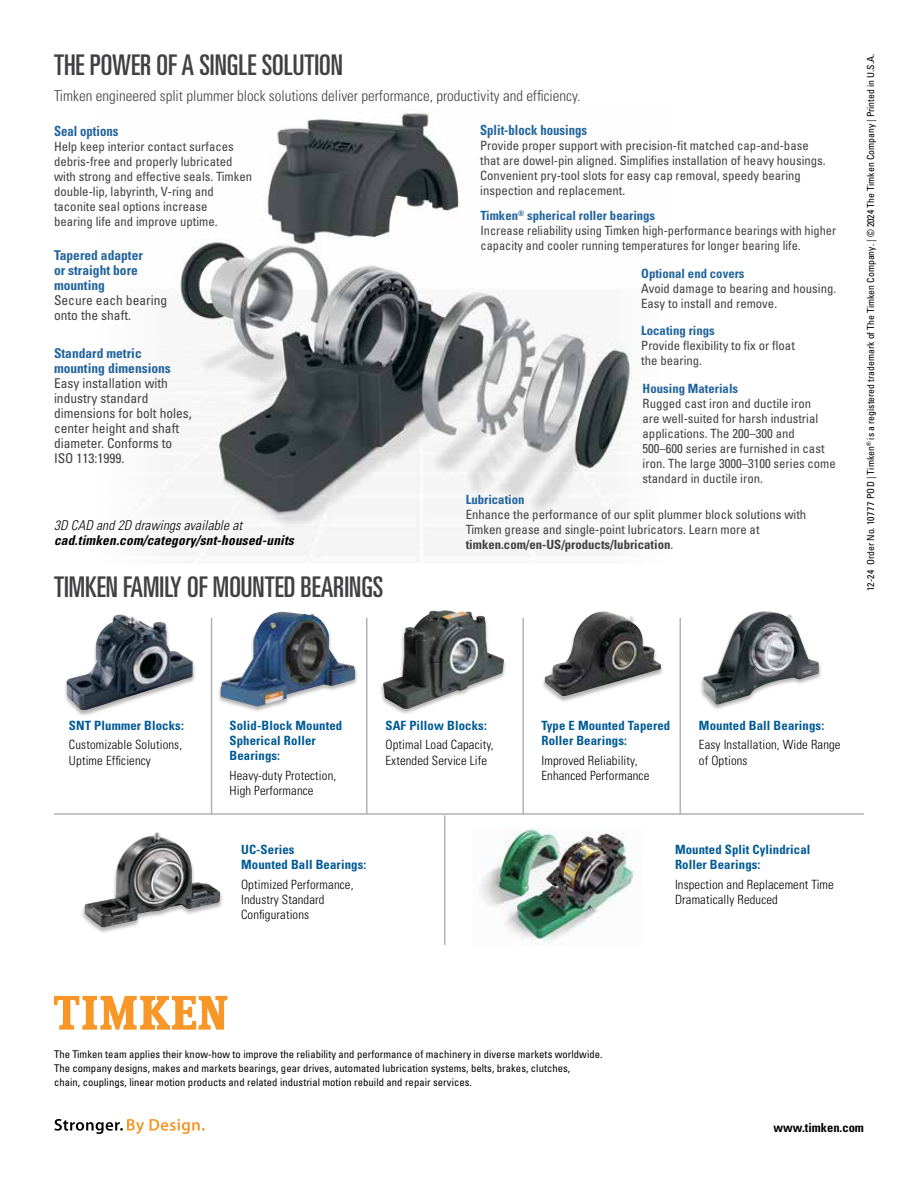
<style>
.page{position:relative;width:918px;height:1188px;background:#fff}
.page>*{position:absolute;margin:0;border:0;box-sizing:border-box;transform-origin:0 0}
.t1{font:ultra-condensed 28.5px "Univers LT Std";color:#414042}
.t2{font:300 condensed 15px "Univers LT Std";color:#414042}
.t3{font:700 condensed 14.1px "Univers LT Std";color:#21649d;scale:.91 1}
.t4{font:condensed 13.5px/15px "Univers LT Std";color:#414042}
.t5{font:700 condensed 13.5px/15px "Univers LT Std";color:#21649d}
.t6{font:italic 700 condensed 13.5px "Univers LT Std";letter-spacing:.01em;color:#000}
.t7{font:italic 300 condensed 13.5px "Univers LT Std";letter-spacing:.01em;color:#000}
.t8{font:condensed 12.75px/15px "Univers LT Std";color:#414042}
.t9{font:300 condensed 12.75px/15.3px "Univers LT Std";letter-spacing:.01em;color:#000}
.t10{font:700 condensed 12.75px/15.3px "Univers LT Std";letter-spacing:.01em;color:#005a96}
.t11{font:700 condensed 12.75px "Univers LT Std";color:#21649d}
.t12{font:700 condensed 12.45px "Univers LT Std";color:#000}
.t13{font:condensed 10.65px/14.2px "Univers LT Std";letter-spacing:.005em;color:#000}
.t14{font:condensed 9.75px "Univers LT Std";color:#000}
.s1{font-weight:700;color:#21649d}
.s2{font-weight:700}
</style>
<div class="page">
<svg style="left:54px;top:996px;width:173px;height:34px"></svg>
<svg style="left:54px;top:1119px;width:151px;height:15px"></svg>
<hr style="left:211px;top:618px;width:1px;height:197px;background:#b3b3b6">
<hr style="left:54px;top:813px;width:810px;height:2px;background:#b3b3b6">
<hr style="left:366px;top:618px;width:2px;height:197px;background:#b3b3b6">
<hr style="left:444px;top:815px;width:2px;height:130px;background:#b3b3b6">
<hr style="left:522px;top:618px;width:2px;height:197px;background:#b3b3b6">
<hr style="left:680px;top:618px;width:1px;height:197px;background:#b3b3b6">
<img style="left:156px;top:113px;width:476px;height:450px">
<img style="left:481px;top:828px;width:154px;height:117px">
<div style="left:380px;top:610px;width:127px;height:105px;background:#000;opacity:.3"></div>
<img style="left:383px;top:610px;width:121px;height:99px">
<div style="left:63px;top:614px;width:134px;height:103px;background:#000;opacity:.3"></div>
<svg style="left:108px;top:615px;width:12px;height:10px"></svg>
<div style="left:217px;top:612px;width:142px;height:101px;background:#000;opacity:.3"></div>
<img style="left:220px;top:612px;width:135px;height:95px">
<div style="left:81px;top:832px;width:142px;height:102px;background:#000;opacity:.3"></div>
<img style="left:84px;top:832px;width:136px;height:95px">
<div style="left:699px;top:611px;width:124px;height:100px;background:#000;opacity:.3"></div>
<img style="left:703px;top:611px;width:116px;height:94px">
<div style="left:541px;top:611px;width:124px;height:92px;background:#000;opacity:.3"></div>
<img style="left:545px;top:611px;width:116px;height:86px">
<h1 class="t1" style="left:54px;top:48px;width:291px">THE POWER OF A SINGLE SOLUTION</h1>
<p class="t2" style="left:54px;top:87px;width:528px">Timken engineered split plummer block solutions deliver performance, productivity and efficiency.</p>
<p class="t3" style="left:480px;top:122px;width:119px">Split-block housings</p>
<p class="t8" style="left:480px;top:138px;width:347px">Provide proper support with precision-fit matched cap-and-base that are dowel-pin aligned. Simplifies installation of heavy housings.<br>Convenient pry-tool slots for easy cap removal, speedy bearing inspection and replacement.</p>
<p class="t8" style="left:481px;top:208px;width:357px"><span class="s1">Timken</span><sup>®</sup> <span class="s1">spherical roller bearings<br></span>Increase reliability using Timken high-performance bearings with higher capacity and cooler running temperatures for longer bearing life.</p>
<p class="t3" style="left:54px;top:122px;width:72px">Seal options</p>
<p class="t8" style="left:54px;top:138px;width:200px">Help keep interior contact surfaces debris-free and properly lubricated with strong and effective seals. Timken double-lip, labyrinth, V-ring and taconite seal options increase<br>bearing life and improve uptime.</p>
<p class="t5" style="left:54px;top:248px;width:90px">Tapered adapter or straight bore mounting</p>
<p class="t4" style="left:54px;top:293px;width:115px">Secure each bearing onto the shaft.</p>
<p class="t5" style="left:54px;top:346px;width:118px">Standard metric mounting dimensions</p>
<p class="t4" style="left:54px;top:375px;width:139px">Easy installation with industry standard dimensions for bolt holes, center height and shaft diameter. Conforms to<br>ISO 113:1999.</p>
<p class="t11" style="left:643px;top:381px;width:97px">Housing Materials</p>
<p class="t11" style="left:641px;top:265px;width:105px">Optional end covers</p>
<p class="t8" style="left:641px;top:280px;width:197px">Avoid damage to bearing and housing.<br>Easy to install and remove.</p>
<p class="t11" style="left:641px;top:323px;width:75px">Locating rings</p>
<p class="t8" style="left:641px;top:338px;width:155px">Provide flexibility to fix or float the bearing.</p>
<p class="t8" style="left:643px;top:396px;width:195px">Rugged cast iron and ductile iron<br>are well-suited for harsh industrial applications. The 200–300 and 500–600 series are furnished in cast iron. The large 3000–3100 series come standard in ductile iron.</p>
<p class="t7" style="left:54px;top:517px;width:190px">3D CAD and 2D drawings available at</p>
<p class="t6" style="left:54px;top:531px;width:241px">cad.timken.com/category/snt-housed-units</p>
<h1 class="t1" style="left:54px;top:570px;width:331px">TIMKEN FAMILY OF MOUNTED BEARINGS</h1>
<p class="t11" style="left:466px;top:492px;width:60px">Lubrication</p>
<p class="t8" style="left:466px;top:507px;width:342px">Enhance the performance of our split plummer block solutions with<br>Timken grease and single-point lubricators. Learn more at <span class="s2">timken.com/en-US/products/lubrication</span>.</p>
<p class="t14" style="left:864px;top:591px;width:539px;rotate:-90deg">12-24 Order No. 10777 POD | Timken<sup>®</sup> is a registered trademark of The Timken Company. | © 2024 The Timken Company | Printed in U.S.A.</p>
<p class="t10" style="left:69px;top:718px;width:116px">SNT Plummer Blocks:</p>
<p class="t9" style="left:69px;top:737px;width:115px">Customizable Solutions,<br>Uptime Efficiency</p>
<p class="t10" style="left:230px;top:718px;width:114px">Solid-Block Mounted<br>Spherical Roller<br>Bearings:</p>
<p class="t9" style="left:230px;top:768px;width:108px">Heavy-duty Protection,<br>High Performance</p>
<p class="t10" style="left:241px;top:842px;width:127px">UC-Series<br>Mounted Ball Bearings:</p>
<p class="t9" style="left:241px;top:876px;width:114px">Optimized Performance,<br>Industry Standard<br>Configurations</p>
<p class="t10" style="left:386px;top:718px;width:103px">SAF Pillow Blocks:</p>
<p class="t9" style="left:386px;top:737px;width:110px">Optimal Load Capacity,<br>Extended Service Life</p>
<p class="t10" style="left:542px;top:718px;width:130px">Type E Mounted Tapered<br>Roller Bearings:</p>
<p class="t9" style="left:542px;top:753px;width:109px">Improved Reliability,<br>Enhanced Performance</p>
<p class="t10" style="left:699px;top:718px;width:127px">Mounted Ball Bearings:</p>
<p class="t9" style="left:699px;top:737px;width:143px">Easy Installation, Wide Range of Options</p>
<p class="t10" style="left:675px;top:842px;width:137px">Mounted Split Cylindrical<br>Roller Bearings:</p>
<p class="t9" style="left:675px;top:876px;width:160px">Inspection and Replacement Time<br>Dramatically Reduced</p>
<p class="t13" style="left:54px;top:1047px;width:550px">The Timken team applies their know-how to improve the reliability and performance of machinery in diverse markets worldwide.<br>The company designs, makes and markets bearings, gear drives, automated lubrication systems, belts, brakes, clutches,<br>chain, couplings, linear motion products and related industrial motion rebuild and repair services.</p>
<p class="t12" style="left:773px;top:1120px;width:92px">www.timken.com</p>
</div>
